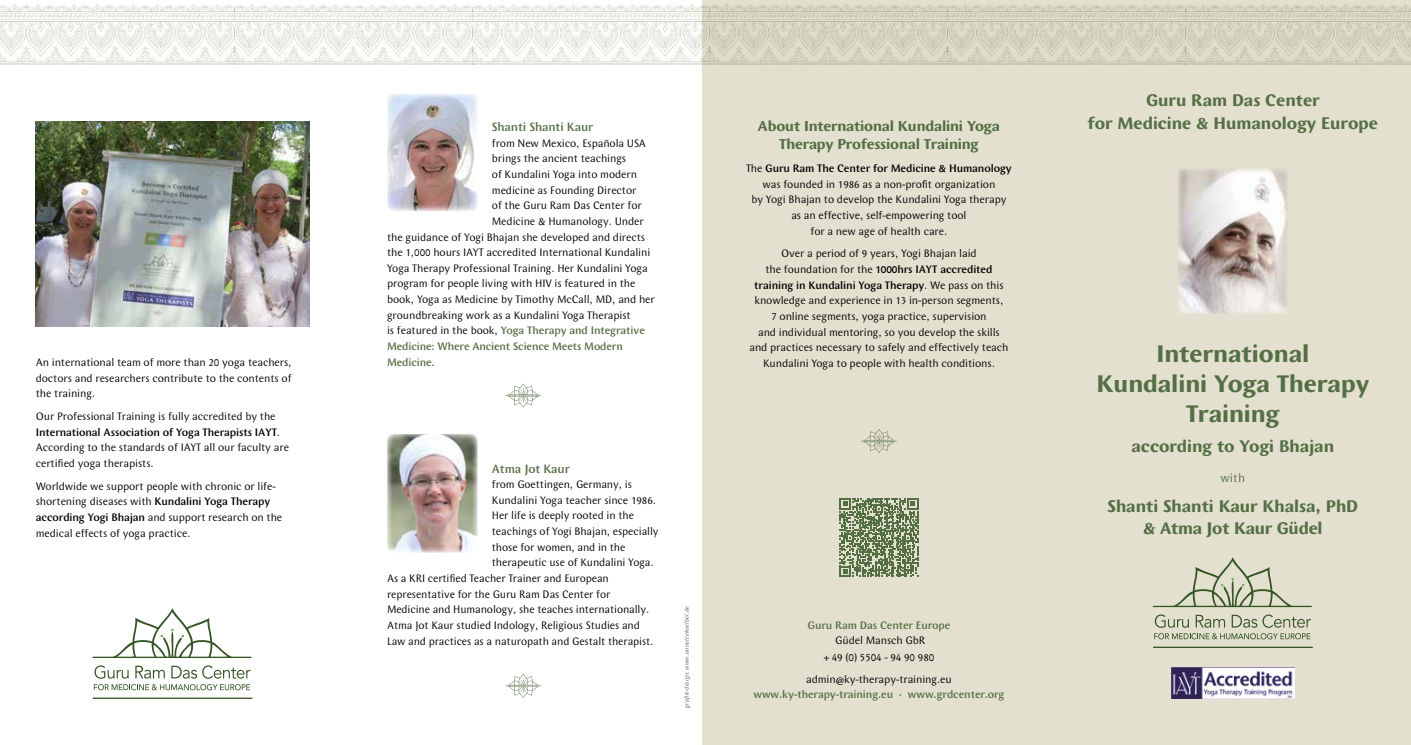
<style>
.page{position:relative;width:1411px;height:745px;background:#fff}
.page>*{position:absolute;margin:0;border:0;box-sizing:border-box;transform-origin:0 0}
.t1{font:700 25px/30px "Wunderlich";color:#556f45;text-align:center}
.t2{font:700 17.5px/22.5px "Wunderlich";color:#556f45;text-align:center}
.t3{font:700 15px/18.8px "Wunderlich";letter-spacing:-.01em;color:#556f45;text-align:center}
.t4{font:500 12.5px "Wunderlich";letter-spacing:-.01em;color:#556f45}
.t5{font:12.5px "Wunderlich";color:#556f45}
.t6{font:11.25px/15.6px "Wunderlich";letter-spacing:-.01em;color:#000;text-align:center}
.t7{font:500 11.25px "Wunderlich";letter-spacing:-.01em;color:#556f45}
.t8{font:italic 6.25px "Wunderlich";color:#646363}
.s1{font-weight:500}
.s2{font-weight:400;color:#000}
</style>
<div class="page">
<div style="left:702px;top:0;width:708px;height:744px;background:#e3e0cf"></div>
<img style="left:0;top:4px;width:1410px;height:61px">
<img style="left:387px;top:94px;width:90px;height:117px">
<svg style="left:505px;top:383px;width:36px;height:24px"></svg>
<svg style="left:505px;top:674px;width:36px;height:23px"></svg>
<img style="left:387px;top:434px;width:90px;height:118px">
<img style="left:1171px;top:667px;width:123px;height:31px">
<img style="left:1178px;top:169px;width:109px;height:145px">
<svg style="left:861px;top:429px;width:36px;height:24px"></svg>
<img style="left:36px;top:121px;width:273px;height:205px">
<hr style="left:1152px;top:646px;width:160px;height:1px;background:#355525">
<svg style="left:1153px;top:557px;width:158px;height:49px"></svg>
<svg style="left:1154px;top:614px;width:156px;height:25px"></svg>
<svg style="left:839px;top:498px;width:79px;height:78px"></svg>
<hr style="left:93px;top:697px;width:159px;height:1px;background:#355525">
<svg style="left:92px;top:608px;width:159px;height:49px"></svg>
<svg style="left:94px;top:665px;width:157px;height:24px"></svg>
<h3 class="t3" style="left:758px;top:116px;width:243px">About International Kundalini Yoga<br>Therapy Professional Training</h3>
<p class="t6" style="left:746px;top:160px;width:267px">The <span class="s1">Guru Ram The Center for Medicine &amp; Humanology </span>was founded in 1986 as a non-profit organization<br>by Yogi Bhajan to develop the Kundalini Yoga therapy as an effective, self-empowering tool<br>for a new age of health care.</p>
<p class="t6" style="left:749px;top:246px;width:260px">Over a period of 9 years, Yogi Bhajan laid<br>the foundation for the <span class="s1">1000hrs IAYT accredited training in Kundalini Yoga Therapy</span>. We pass on this knowledge and experience in 13 in-person segments,<br>7 online segments, yoga practice, supervision<br>and individual mentoring, so you develop the skills and practices necessary to safely and effectively teach</p>
<p class="t4" style="left:492px;top:120px;width:103px">Shanti Shanti Kaur</p>
<p class="t6" style="left:492px;top:135px;width:156px">from New Mexico, Española USA</p>
<p class="t6" style="left:492px;top:151px;width:136px">brings the ancient teachings</p>
<p class="t6" style="left:492px;top:166px;width:147px">of Kundalini Yoga into modern</p>
<p class="t6" style="left:492px;top:182px;width:146px">medicine as Founding Director</p>
<p class="t6" style="left:492px;top:198px;width:151px">of the Guru Ram Das Center for</p>
<p class="t6" style="left:492px;top:213px;width:153px">Medicine &amp; Humanology. Under</p>
<p class="t6" style="left:387px;top:229px;width:260px">the guidance of Yogi Bhajan she developed and directs</p>
<p class="t6" style="left:387px;top:244px;width:265px">the 1,000 hours IAYT accredited International Kundalini</p>
<p class="t6" style="left:387px;top:260px;width:262px">Yoga Therapy Professional Training. Her Kundalini Yoga</p>
<p class="t6" style="left:387px;top:276px;width:250px">program for people living with HIV is featured in the</p>
<p class="t6" style="left:387px;top:291px;width:269px">book, Yoga as Medicine by Timothy McCall, MD, and her</p>
<p class="t6" style="left:387px;top:307px;width:245px">groundbreaking work as a Kundalini Yoga Therapist</p>
<p class="t7" style="left:387px;top:324px;width:259px"><span class="s2">is featured in the book,</span> Yoga Therapy and Integrative</p>
<p class="t7" style="left:387px;top:340px;width:237px">Medicine: Where Ancient Science Meets Modern</p>
<p class="t7" style="left:387px;top:355px;width:49px">Medicine<span class="s2">.</span></p>
<p class="t6" style="left:36px;top:354px;width:257px">An international team of more than 20 yoga teachers,</p>
<p class="t6" style="left:763px;top:355px;width:233px">Kundalini Yoga to people with health conditions.</p>
<p class="t6" style="left:36px;top:370px;width:257px;text-align:left">doctors and researchers contribute to the contents of the training.</p>
<p class="t6" style="left:36px;top:408px;width:255px;text-align:left">Our Professional Training is fully accredited by the <span class="s1">International Association of Yoga Therapists IAYT</span>.<br>According to the standards of IAYT all our faculty are certified yoga therapists.</p>
<p class="t6" style="left:36px;top:478px;width:248px;text-align:left">Worldwide we support people with chronic or life&shy;shortening diseases with <span class="s1">Kundalini Yoga Therapy according Yogi Bhajan</span> and support research on the medical effects of yoga practice.</p>
<p class="t4" style="left:492px;top:461px;width:79px">Atma Jot Kaur</p>
<p class="t6" style="left:492px;top:476px;width:141px">from Goettingen, Germany, is</p>
<p class="t6" style="left:492px;top:492px;width:166px">Kundalini Yoga teacher since 1986.</p>
<p class="t6" style="left:492px;top:507px;width:144px">Her life is deeply rooted in the</p>
<p class="t6" style="left:492px;top:523px;width:168px">teachings of Yogi Bhajan, especially</p>
<p class="t6" style="left:492px;top:539px;width:135px">those for women, and in the</p>
<p class="t6" style="left:492px;top:554px;width:163px">therapeutic use of Kundalini Yoga.</p>
<p class="t6" style="left:387px;top:570px;width:223px">As a KRI certified Teacher Trainer and European</p>
<p class="t6" style="left:387px;top:585px;width:225px">representative for the Guru Ram Das Center for</p>
<p class="t6" style="left:387px;top:601px;width:264px">Medicine and Humanology, she teaches internationally.</p>
<p class="t6" style="left:387px;top:617px;width:254px">Atma Jot Kaur studied Indology, Religious Studies and</p>
<p class="t6" style="left:387px;top:632px;width:268px">Law and practices as a naturopath and Gestalt therapist.</p>
<p class="t8" style="left:683px;top:707px;width:103px;rotate:-90deg">grafik-design: www.annettekoelbel.de</p>
<p class="t7" style="left:807px;top:618px;width:144px">Guru Ram Das Center Europe</p>
<p class="t6" style="left:823px;top:630px;width:112px;line-height:17.5px">Güdel Mansch GbR<br>+ 49 (0) 5504 - 94 90 980</p>
<p class="t6" style="left:806px;top:671px;width:147px">admin@ky-therapy-training.eu</p>
<p class="t7" style="left:753px;top:687px;width:252px">www.ky-therapy-training.eu · www.grdcenter.org</p>
<h2 class="t2" style="left:1087px;top:89px;width:291px">Guru Ram Das Center<br>for Medicine &amp; Humanology Europe</h2>
<h1 class="t1" style="left:1096px;top:338px;width:274px">International<br>Kundalini Yoga Therapy<br>Training</h1>
<h2 class="t2" style="left:1131px;top:434px;width:204px">according to Yogi Bhajan</h2>
<p class="t5" style="left:1220px;top:470px;width:26px">with</p>
<h2 class="t2" style="left:1107px;top:494px;width:252px">Shanti Shanti Kaur Khalsa, PhD &amp; Atma Jot Kaur Güdel</h2>
</div>
